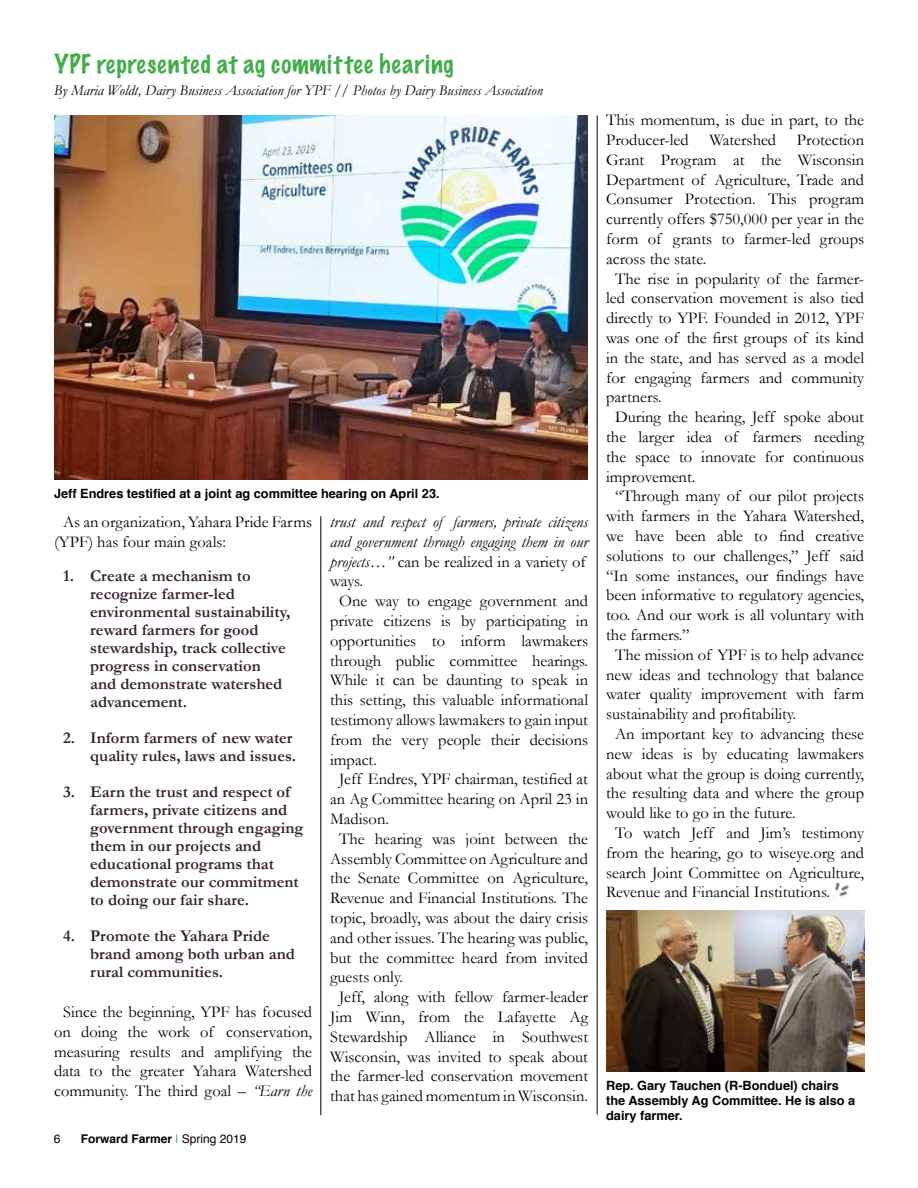
<style>
.page{position:relative;width:918px;height:1188px;background:#fff}
.page>*{position:absolute;margin:0;border:0;box-sizing:border-box;transform-origin:0 0}
.t1{font:100 24px "Marker Felt";letter-spacing:.045em;color:#41ad49}
.t2{font:16.5px/19.8px "Garamond";color:#000}
.t3{font:700 16.5px/18px "Garamond";color:#362334}
.t4{font:italic 16.5px "Garamond";color:#000}
.t5{font:italic 15px "Garamond";color:#000}
.t6{font:700 12.75px/15.3px "Helvetica";color:#000}
.t7{font:700 12px "Helvetica";color:#000}
.t8{font:12px "Helvetica";color:#000}
.s1{font-style:italic}
.s2{font-weight:400;color:#41ad49}
.s3{font-weight:400}
</style>
<div class="page">
<img style="left:54px;top:115px;width:534px;height:365px">
<img style="left:606px;top:910px;width:258px;height:162px">
<img style="left:831px;top:882px;width:18px;height:18px">
<hr style="left:321px;top:516px;width:1px;height:599px;background:#000">
<hr style="left:597px;top:116px;width:1px;height:999px;background:#000">
<h1 class="t1" style="left:54px;top:45px;width:401px">YPF represented at ag committee hearing</h1>
<p class="t5" style="left:54px;top:82px;width:490px">By Maria Woldt, Dairy Business Association for YPF // Photos by Dairy Business Association</p>
<p class="t6" style="left:54px;top:486px;width:387px">Jeff Endres testified at a joint ag committee hearing on April 23.</p>
<p class="t2" style="left:54px;top:512px;width:259px;text-indent:9px">As an organization, Yahara Pride Farms (YPF) has four main goals:</p>
<p class="t3" style="left:90px;top:567px;width:202px;text-indent:-27px">1. Create a mechanism to recognize farmer-led environmental sustainability, reward farmers for good stewardship, track collective progress in conservation and demonstrate watershed advancement.</p>
<p class="t3" style="left:63px;top:729px;width:235px;text-align:right">2. Inform farmers of new water quality rules, laws and issues.</p>
<p class="t3" style="left:90px;top:783px;width:215px;text-indent:-27px">3. Earn the trust and respect of farmers, private citizens and government through engaging them in our projects and educational programs that demonstrate our commitment to doing our fair share.</p>
<p class="t3" style="left:90px;top:927px;width:206px;text-indent:-27px">4. Promote the Yahara Pride brand among both urban and rural communities.</p>
<p class="t2" style="left:54px;top:1002px;width:260px;text-align:center">Since the beginning, YPF has focused on doing the work of conservation, measuring results and amplifying the data to the greater Yahara Watershed community. The third goal – <span class="s1">“Earn the</span></p>
<p class="t8" style="left:54px;top:1129px;width:8px">6</p>
<p class="t7" style="left:81px;top:1129px;width:167px">Forward Farmer <span class="s2">|</span> <span class="s3">Spring 2019</span></p>
<p class="t4" style="left:330px;top:512px;width:260px">trust and respect of farmers, private citizens</p>
<p class="t4" style="left:330px;top:532px;width:259px">and government through engaging them in our</p>
<p class="t2" style="left:330px;top:551px;width:257px"><span class="s1">projects…”</span> can be realized in a variety of</p>
<p class="t2" style="left:330px;top:571px;width:35px">ways.</p>
<p class="t2" style="left:339px;top:591px;width:250px">One way to engage government and</p>
<p class="t2" style="left:330px;top:611px;width:260px">private citizens is by participating in</p>
<p class="t2" style="left:330px;top:631px;width:260px">opportunities to inform lawmakers</p>
<p class="t2" style="left:330px;top:650px;width:260px">through public committee hearings.</p>
<p class="t2" style="left:330px;top:670px;width:260px">While it can be daunting to speak in</p>
<p class="t2" style="left:330px;top:690px;width:259px">this setting, this valuable informational</p>
<p class="t2" style="left:330px;top:710px;width:260px">testimony allows lawmakers to gain input</p>
<p class="t2" style="left:330px;top:730px;width:260px">from the very people their decisions</p>
<p class="t2" style="left:330px;top:749px;width:48px">impact.</p>
<p class="t2" style="left:339px;top:769px;width:251px">Jeff Endres, YPF chairman, testified at</p>
<p class="t2" style="left:330px;top:789px;width:259px">an Ag Committee hearing on April 23 in</p>
<p class="t2" style="left:330px;top:809px;width:60px">Madison.</p>
<p class="t2" style="left:339px;top:829px;width:251px">The hearing was joint between the</p>
<p class="t2" style="left:330px;top:848px;width:259px">Assembly Committee on Agriculture and</p>
<p class="t2" style="left:330px;top:868px;width:260px">the Senate Committee on Agriculture,</p>
<p class="t2" style="left:330px;top:888px;width:260px">Revenue and Financial Institutions. The</p>
<p class="t2" style="left:330px;top:908px;width:260px">topic, broadly, was about the dairy crisis</p>
<p class="t2" style="left:330px;top:928px;width:259px">and other issues. The hearing was public,</p>
<p class="t2" style="left:330px;top:947px;width:260px">but the committee heard from invited</p>
<p class="t2" style="left:330px;top:967px;width:75px">guests only.</p>
<p class="t2" style="left:339px;top:987px;width:251px">Jeff, along with fellow farmer-leader</p>
<p class="t2" style="left:330px;top:1007px;width:259px">Jim Winn, from the Lafayette Ag</p>
<p class="t2" style="left:330px;top:1027px;width:260px">Stewardship Alliance in Southwest</p>
<p class="t2" style="left:330px;top:1046px;width:260px">Wisconsin, was invited to speak about</p>
<p class="t2" style="left:330px;top:1066px;width:260px">the farmer-led conservation movement</p>
<p class="t2" style="left:330px;top:1086px;width:260px">that has gained momentum in Wisconsin.</p>
<p class="t2" style="left:606px;top:110px;width:260px">This momentum, is due in part, to the<br>Producer-led</p>
<p class="t2" style="left:709px;top:130px;width:68px">Watershed</p>
<p class="t2" style="left:797px;top:130px;width:69px">Protection</p>
<p class="t2" style="left:606px;top:149px;width:259px">Grant Program at the Wisconsin</p>
<p class="t2" style="left:606px;top:169px;width:259px">Department of Agriculture, Trade and</p>
<p class="t2" style="left:606px;top:189px;width:259px">Consumer Protection. This program</p>
<p class="t2" style="left:606px;top:209px;width:260px">currently offers $750,000 per year in the</p>
<p class="t2" style="left:606px;top:229px;width:259px">form of grants to farmer-led groups</p>
<p class="t2" style="left:606px;top:248px;width:102px">across the state.</p>
<p class="t2" style="left:615px;top:268px;width:251px">The rise in popularity of the farmer-</p>
<p class="t2" style="left:606px;top:288px;width:260px">led conservation movement is also tied</p>
<p class="t2" style="left:606px;top:308px;width:260px">directly to YPF. Founded in 2012, YPF</p>
<p class="t2" style="left:606px;top:328px;width:259px">was one of the first groups of its kind</p>
<p class="t2" style="left:606px;top:347px;width:259px">in the state, and has served as a model</p>
<p class="t2" style="left:606px;top:367px;width:260px">for engaging farmers and community</p>
<p class="t2" style="left:606px;top:387px;width:57px">partners.</p>
<p class="t2" style="left:615px;top:407px;width:250px">During the hearing, Jeff spoke about</p>
<p class="t2" style="left:606px;top:427px;width:260px">the larger idea of farmers needing</p>
<p class="t2" style="left:606px;top:446px;width:260px">the space to innovate for continuous</p>
<p class="t2" style="left:606px;top:466px;width:91px">improvement.</p>
<p class="t2" style="left:615px;top:486px;width:251px">“Through many of our pilot projects</p>
<p class="t2" style="left:606px;top:506px;width:260px">with farmers in the Yahara Watershed,</p>
<p class="t2" style="left:606px;top:526px;width:260px">we have been able to find creative</p>
<p class="t2" style="left:606px;top:545px;width:260px">solutions to our challenges,” Jeff said</p>
<p class="t2" style="left:606px;top:565px;width:260px">“In some instances, our findings have</p>
<p class="t2" style="left:606px;top:585px;width:260px">been informative to regulatory agencies,</p>
<p class="t2" style="left:606px;top:605px;width:259px">too. And our work is all voluntary with</p>
<p class="t2" style="left:606px;top:625px;width:85px">the farmers.”</p>
<p class="t2" style="left:615px;top:644px;width:251px">The mission of YPF is to help advance</p>
<p class="t2" style="left:606px;top:664px;width:260px">new ideas and technology that balance</p>
<p class="t2" style="left:606px;top:684px;width:260px">water quality improvement with farm</p>
<p class="t2" style="left:606px;top:704px;width:192px">sustainability and profitability.</p>
<p class="t2" style="left:615px;top:724px;width:251px">An important key to advancing these</p>
<p class="t2" style="left:606px;top:743px;width:260px">new ideas is by educating lawmakers</p>
<p class="t2" style="left:606px;top:763px;width:260px">about what the group is doing currently,</p>
<p class="t2" style="left:606px;top:783px;width:259px">the resulting data and where the group</p>
<p class="t2" style="left:606px;top:803px;width:191px">would like to go in the future.</p>
<p class="t2" style="left:615px;top:823px;width:251px">To watch Jeff and Jim’s testimony</p>
<p class="t2" style="left:606px;top:842px;width:259px">from the hearing, go to wiseye.org and</p>
<p class="t2" style="left:606px;top:862px;width:260px">search Joint Committee on Agriculture,</p>
<p class="t2" style="left:606px;top:882px;width:225px">Revenue and Financial Institutions.</p>
<p class="t6" style="left:606px;top:1078px;width:251px">Rep. Gary Tauchen (R-Bonduel) chairs the Assembly Ag Committee. He is also a dairy farmer.</p>
</div>
